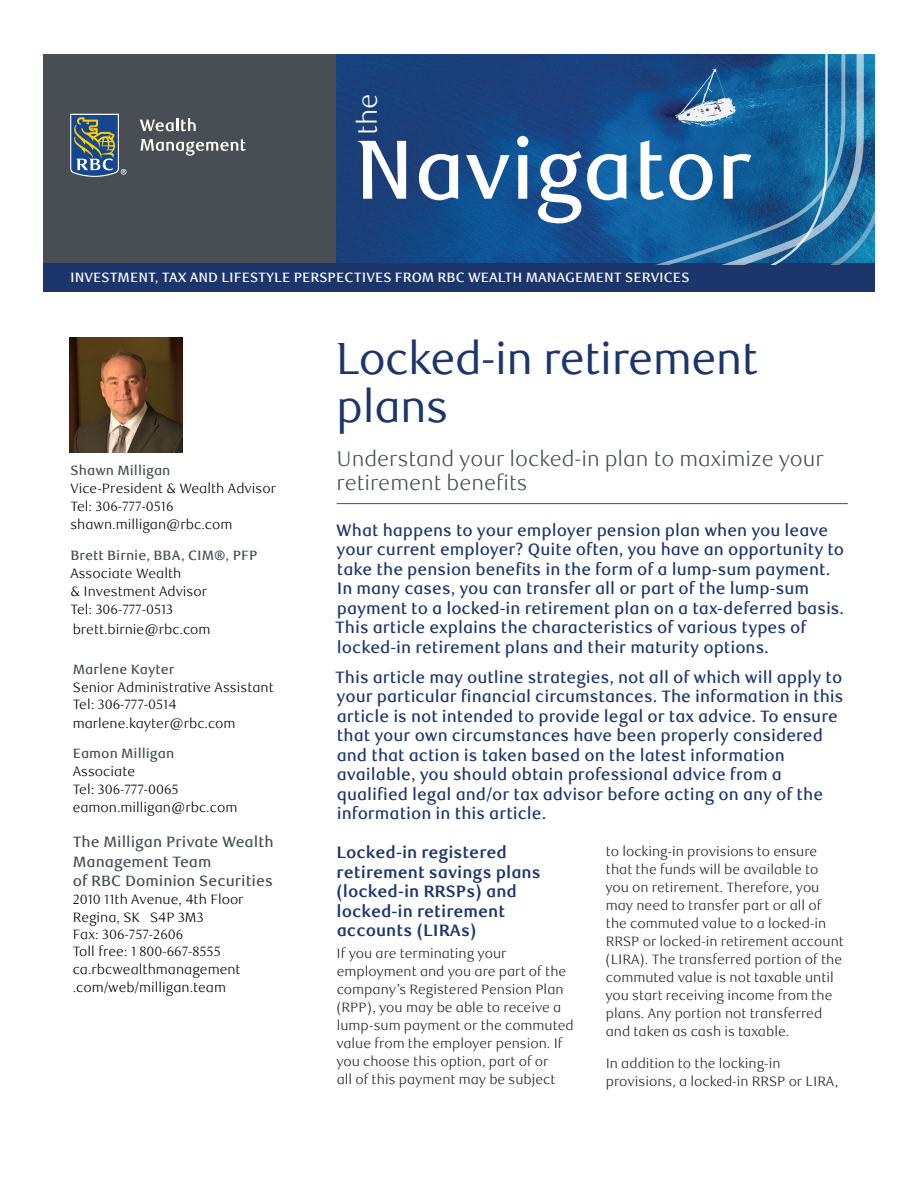
<style>
.page{position:relative;width:918px;height:1188px;background:#fff}
.page>*{position:absolute;margin:0;border:0;box-sizing:border-box;transform-origin:0 0}
.t1{font:500 84px "RBC Text";letter-spacing:-.01em;color:#fff}
._1-Main_Title{font:45px/48px "RBC Display";color:#1c366c}
.t2{font:300 27px "RBC Text";color:#fff}
._2-Subtitle{font:300 21px/24px "RBC Text";color:#484e54}
._3-Intro_Text{font:500 16.5px/19.5px "RBC Text";color:#1c366c}
._4-Text_Headline{font:700 16.5px/19.5px "RBC Text";color:#1c366c}
.t3{font:500 15px/19.4px "RBC Text";color:#484e54}
._5-Body_Copy{font:300 13.5px/18px "RBC Text";color:#231f20}
.t4{font:300 13.5px/17.5px "RBC Text";color:#000}
.t5{font:500 13.5px "RBC Text";color:#fff}
.t6{font:500 13.5px "RBC Text";color:#484e54}
</style>
<div class="page">
<div style="left:43px;top:54px;width:294px;height:211px;background:#484e54"></div>
<svg style="left:70px;top:114px;width:56px;height:63px;background:#5a707e"></svg>
<svg style="left:140px;top:118px;width:56px;height:13px"></svg>
<svg style="left:141px;top:139px;width:105px;height:17px"></svg>
<img style="left:337px;top:54px;width:107px;height:210px">
<div style="left:43px;top:264px;width:832px;height:28px;background:#1c366c"></div>
<svg style="left:864px;top:54px;width:11px;height:210px;background:#1772a4"></svg>
<svg style="left:444px;top:54px;width:420px;height:211px;background:#1b5a94"></svg>
<hr style="left:337px;top:503px;width:511px;height:1px;background:#484e54">
<img style="left:69px;top:338px;width:113px;height:115px">
<h3 class="t2" style="left:352px;top:135px;width:43px;rotate:-90deg">the</h3>
<h1 class="t1" style="left:354px;top:120px;width:399px">Navigator</h1>
<p class="t5" style="left:70px;top:270px;width:621px">INVESTMENT, TAX AND LIFESTYLE PERSPECTIVES FROM RBC WEALTH MANAGEMENT SERVICES</p>
<p class="t6" style="left:70px;top:462px;width:102px">Shawn Milligan</p>
<p class="t4" style="left:70px;top:480px;width:207px;line-height:18px">Vice-President &amp; Wealth Advisor<br>Tel: 306-777-0516 shawn.milligan@rbc.com</p>
<p class="t6" style="left:70px;top:547px;width:189px">Brett Birnie, BBA, CIM®, PFP</p>
<p class="t4" style="left:70px;top:564px;width:142px;line-height:18.6px">Associate Wealth<br>&amp; Investment Advisor<br>Tel: 306-777-0513 brett.birnie@rbc.com</p>
<p class="t6" style="left:73px;top:661px;width:103px">Marlene Kayter</p>
<p class="t4" style="left:73px;top:678px;width:203px;line-height:18.1px">Senior Administrative Assistant<br>Tel: 306-777-0514 marlene.kayter@rbc.com</p>
<p class="t6" style="left:73px;top:745px;width:103px">Eamon Milligan</p>
<p class="t4" style="left:73px;top:763px;width:166px">Associate<br>Tel: 306-777-0065 eamon.milligan@rbc.com</p>
<p class="t3" style="left:73px;top:833px;width:202px">The Milligan Private Wealth<br>Management Team<br>of RBC Dominion Securities</p>
<p class="t4" style="left:73px;top:891px;width:173px">2010 11th Avenue, 4th Floor<br>Regina, SK S4P 3M3<br>Fax: 306-757-2606<br>Toll free: 1 800-667-8555 ca.rbcwealthmanagement .com/web/milligan.team</p>
<h1 class="_1-Main_Title" style="left:337px;top:335px;width:423px">Locked-in retirement plans</h1>
<p class="_2-Subtitle" style="left:337px;top:447px;width:489px">Understand your locked-in plan to maximize your retirement benefits</p>
<p class="_3-Intro_Text" style="left:335px;top:520px;width:511px">What happens to your employer pension plan when you leave your current employer? Quite often, you have an opportunity to take the pension benefits in the form of a lump-sum payment.<br>In many cases, you can transfer all or part of the lump-sum payment to a locked-in retirement plan on a tax-deferred basis.<br>This article explains the characteristics of various types of locked-in retirement plans and their maturity options.</p>
<p class="_3-Intro_Text" style="left:335px;top:668px;width:510px">This article may outline strategies, not all of which will apply to your particular financial circumstances. The information in this article is not intended to provide legal or tax advice. To ensure that your own circumstances have been properly considered and that action is taken based on the latest information available, you should obtain professional advice from a qualified legal and/or tax advisor before acting on any of the information in this article.</p>
<h2 class="_4-Text_Headline" style="left:336px;top:843px;width:206px">Locked-in registered retirement savings plans (locked-in RRSPs) and locked-in retirement accounts (LIRAs)</h2>
<p class="_5-Body_Copy" style="left:336px;top:945px;width:239px">If you are terminating your employment and you are part of the company’s Registered Pension Plan (RPP), you may be able to receive a lump-sum payment or the commuted value from the employer pension. If you choose this option, part of or<br>all of this payment may be subject</p>
<p class="_5-Body_Copy" style="left:605px;top:843px;width:240px">to locking-in provisions to ensure that the funds will be available to you on retirement. Therefore, you may need to transfer part or all of the commuted value to a locked-in RRSP or locked-in retirement account (LIRA). The transferred portion of the commuted value is not taxable until you start receiving income from the plans. Any portion not transferred and taken as cash is taxable.</p>
<p class="_5-Body_Copy" style="left:606px;top:1055px;width:234px">In addition to the locking-in provisions, a locked-in RRSP or LIRA,</p>
</div>
